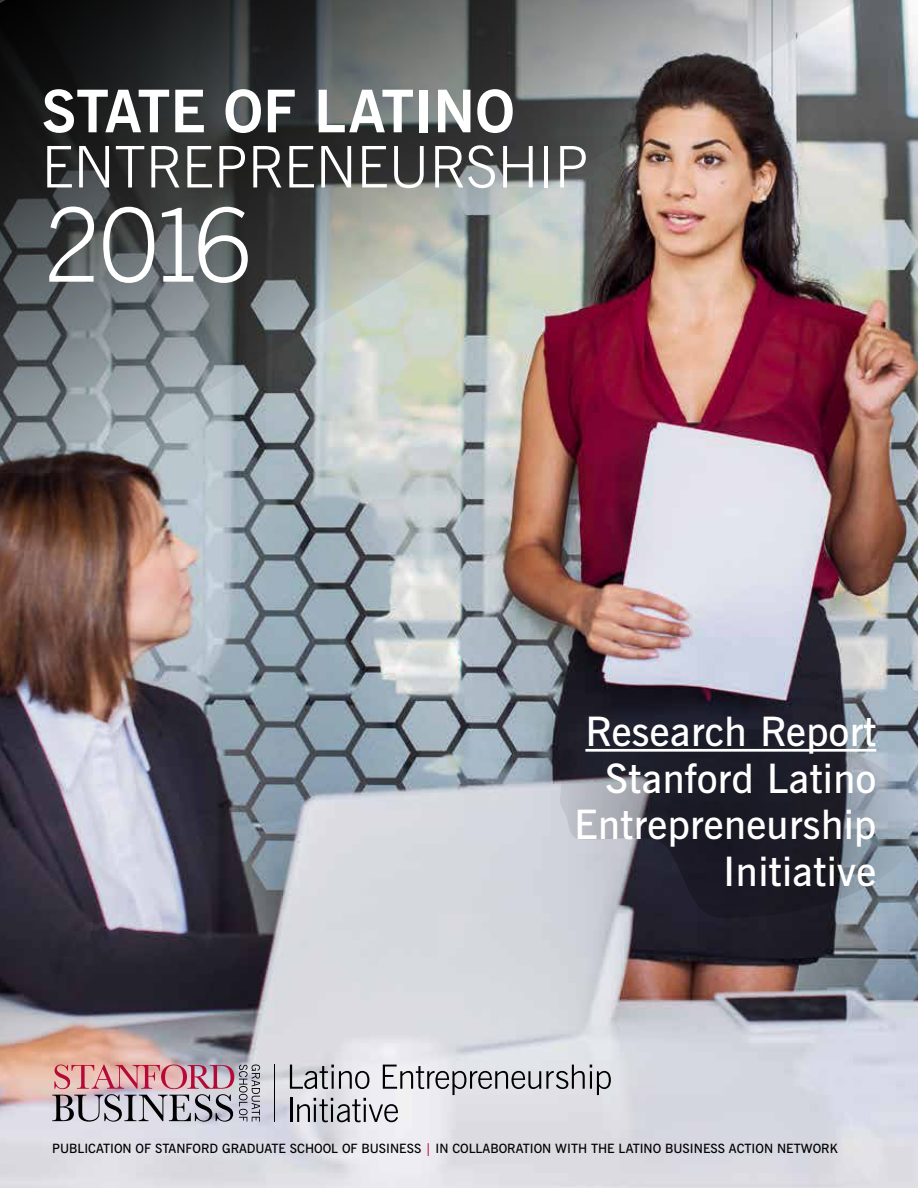
<style>
.page{position:relative;width:918px;height:1188px;background:#fff}
.page>*{position:absolute;margin:0;border:0;box-sizing:border-box;transform-origin:0 0}
.t1{font:300 102.3px "News Gothic BT";color:#fff}
.t2{font:700 58.65px "News Gothic BT";color:#fff}
.t3{font:300 57.45px "News Gothic BT";color:#fff}
.t4{font:600 40.5px/46.5px "News Gothic BT";letter-spacing:.01em;color:#fff;text-align:right}
.t5{font:600 12.75px "News Gothic BT";color:#000}
.s1{color:#b50938}
</style>
<div class="page">
<img style="left:0;top:0;width:918px;height:1188px">
<svg style="left:558px;top:727px;width:360px;height:191px;fill:#1f1f2b"></svg>
<img style="left:0;top:0;width:869px;height:524px">
<svg style="left:52px;top:1065px;width:208px;height:57px"></svg>
<hr style="left:275px;top:1065px;width:1px;height:57px;background:#000">
<svg style="left:290px;top:1065px;width:321px;height:57px"></svg>
<hr style="left:585px;top:749px;width:291px;height:3px;background:#fff">
<h2 class="t2" style="left:42px;top:76px;width:475px">STATE OF LATINO</h2>
<h3 class="t3" style="left:42px;top:132px;width:548px">ENTREPRENEURSHIP</h3>
<h1 class="t1" style="left:42px;top:184px;width:213px">2016</h1>
<h3 class="t4" style="left:574px;top:708px;width:304px">Research Report<br>Stanford Latino<br>Entrepreneurship<br>Initiative</h3>
<p class="t5" style="left:52px;top:1141px;width:787px">PUBLICATION OF STANFORD GRADUATE SCHOOL OF BUSINESS <span class="s1">|</span> IN COLLABORATION WITH THE LATINO BUSINESS ACTION NETWORK</p>
</div>
